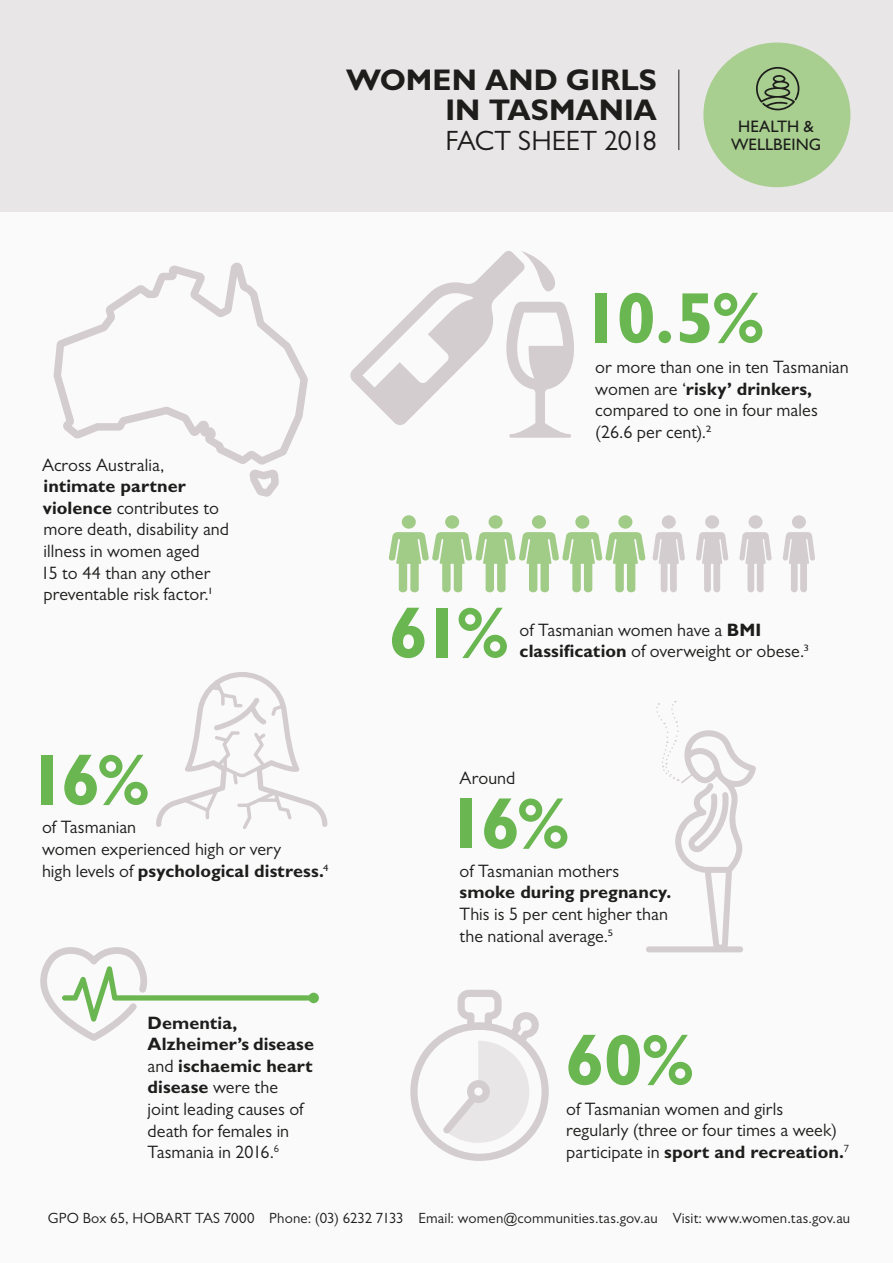
<style>
.page{position:relative;width:893px;height:1263px;background:#fff}
.page>*{position:absolute;margin:0;border:0;box-sizing:border-box;transform-origin:0 0}
.body{font:700 72px "Gill Sans MT Pro";letter-spacing:-.075em;color:#6ab651}
.body-2{font:700 30px/30px "Gill Sans MT Pro";color:#1d1d1b;text-align:right}
.body-3{font:28.05px "Gill Sans MT Pro";letter-spacing:.005em;color:#1d1d1b}
.body-4{font:18px/21.6px "Gill Sans MT Pro";letter-spacing:.005em;color:#1d1d1b}
.H1{font:500 16.65px/17.4px "Gill Sans MT Pro";color:#1d1d1b;text-align:center}
.t1{font:14.85px "Gill Sans MT Pro";letter-spacing:.01em;color:#1d1d1b}
.s1{font-weight:700}
</style>
<div class="page">
<div style="left:0;top:0;width:893px;height:213px;background:#e9e6e7"></div>
<hr style="left:678px;top:70px;width:1px;height:80px;background:#1d1d1b">
<div style="left:0;top:213px;width:893px;height:1050px;background:#fbfafb"></div>
<svg style="left:696px;top:532px;width:32px;height:60px"></svg>
<div style="left:705px;top:515px;width:14px;height:14px;background:#d4cdcf;border-radius:50%"></div>
<svg style="left:739px;top:532px;width:33px;height:60px"></svg>
<div style="left:748px;top:515px;width:15px;height:14px;background:#d4cdcf;border-radius:50%"></div>
<svg style="left:652px;top:532px;width:33px;height:60px"></svg>
<div style="left:662px;top:515px;width:14px;height:14px;background:#d4cdcf;border-radius:50%"></div>
<div style="left:618px;top:515px;width:14px;height:14px;background:#a1cc87;border-radius:50%"></div>
<div style="left:532px;top:515px;width:14px;height:14px;background:#a1cc87;border-radius:50%"></div>
<div style="left:445px;top:515px;width:14px;height:14px;background:#a1cc87;border-radius:50%"></div>
<div style="left:575px;top:515px;width:14px;height:14px;background:#a1cc87;border-radius:50%"></div>
<div style="left:489px;top:515px;width:14px;height:14px;background:#a1cc87;border-radius:50%"></div>
<svg style="left:389px;top:532px;width:257px;height:60px"></svg>
<div style="left:402px;top:515px;width:14px;height:14px;background:#a1cc87;border-radius:50%"></div>
<svg style="left:783px;top:532px;width:32px;height:60px"></svg>
<div style="left:792px;top:515px;width:14px;height:14px;background:#d4cdcf;border-radius:50%"></div>
<div style="left:703px;top:43px;width:147px;height:144px;background:#a8ce90;border-radius:50%"></div>
<svg style="left:756px;top:67px;width:43px;height:43px"></svg>
<svg style="left:54px;top:262px;width:254px;height:203px"></svg>
<svg style="left:249px;top:469px;width:30px;height:28px"></svg>
<svg style="left:350px;top:251px;width:224px;height:187px"></svg>
<svg style="left:646px;top:701px;width:110px;height:251px"></svg>
<svg style="left:156px;top:672px;width:171px;height:157px"></svg>
<svg style="left:40px;top:947px;width:279px;height:94px"></svg>
<svg style="left:410px;top:990px;width:139px;height:171px"></svg>
<p class="body-2" style="left:346px;top:64px;width:312px">WOMEN AND GIRLS<br>IN TASMANIA</p>
<p class="body-3" style="left:445px;top:124px;width:213px">FACT SHEET 2018</p>
<p class="H1" style="left:731px;top:118px;width:91px">HEALTH &amp;<br>WELLBEING</p>
<p class="body-4" style="left:42px;top:453px;width:189px">Across Australia, <span class="s1">intimate partner violence</span> contributes to more death, disability and illness in women aged</p>
<p class="body-4" style="left:41px;top:561px;width:174px">15 to 44 than any other preventable risk factor.1</p>
<p class="body" style="left:27px;top:736px;width:124px">16%</p>
<p class="body-4" style="left:42px;top:816px;width:288px">of Tasmanian<br>women experienced high or very<br>high levels of <span class="s1">psychological distress.</span>4</p>
<p class="body-4" style="left:148px;top:1011px;width:168px"><span class="s1">Dementia,<br>Alzheimer’s disease </span>and <span class="s1">ischaemic heart disease</span> were the<br>joint leading causes of death for females in<br>Tasmania in 2016.<sup>6</sup></p>
<p class="body" style="left:581px;top:274px;width:184px">10.5%</p>
<p class="body-4" style="left:595px;top:356px;width:255px">or more than one in ten Tasmanian women are ‘<span class="s1">risky’ drinkers, </span>compared to one in four males (26.6 per cent).2</p>
<p class="body" style="left:389px;top:588px;width:121px">61%</p>
<p class="body-4" style="left:520px;top:619px;width:291px">of Tasmanian women have a <span class="s1">BMI classification</span> of overweight or obese.3</p>
<p class="body-4" style="left:460px;top:767px;width:57px">Around</p>
<p class="body" style="left:446px;top:779px;width:124px">16%</p>
<p class="body-4" style="left:460px;top:860px;width:213px">of Tasmanian mothers <span class="s1">smoke during pregnancy.<br></span>This is 5 per cent higher than the national average.5</p>
<p class="body" style="left:565px;top:1016px;width:130px">60%</p>
<p class="body-4" style="left:566px;top:1098px;width:284px">of Tasmanian women and girls regularly (three or four times a week) participate in <span class="s1">sport and recreation.</span><sup>7</sup></p>
<p class="t1" style="left:48px;top:1209px;width:804px">GPO Box 65, HOBART TAS 7000 Phone: (03) 6232 7133 Email: women@communities.tas.gov.au Visit: www.women.tas.gov.au</p>
</div>
